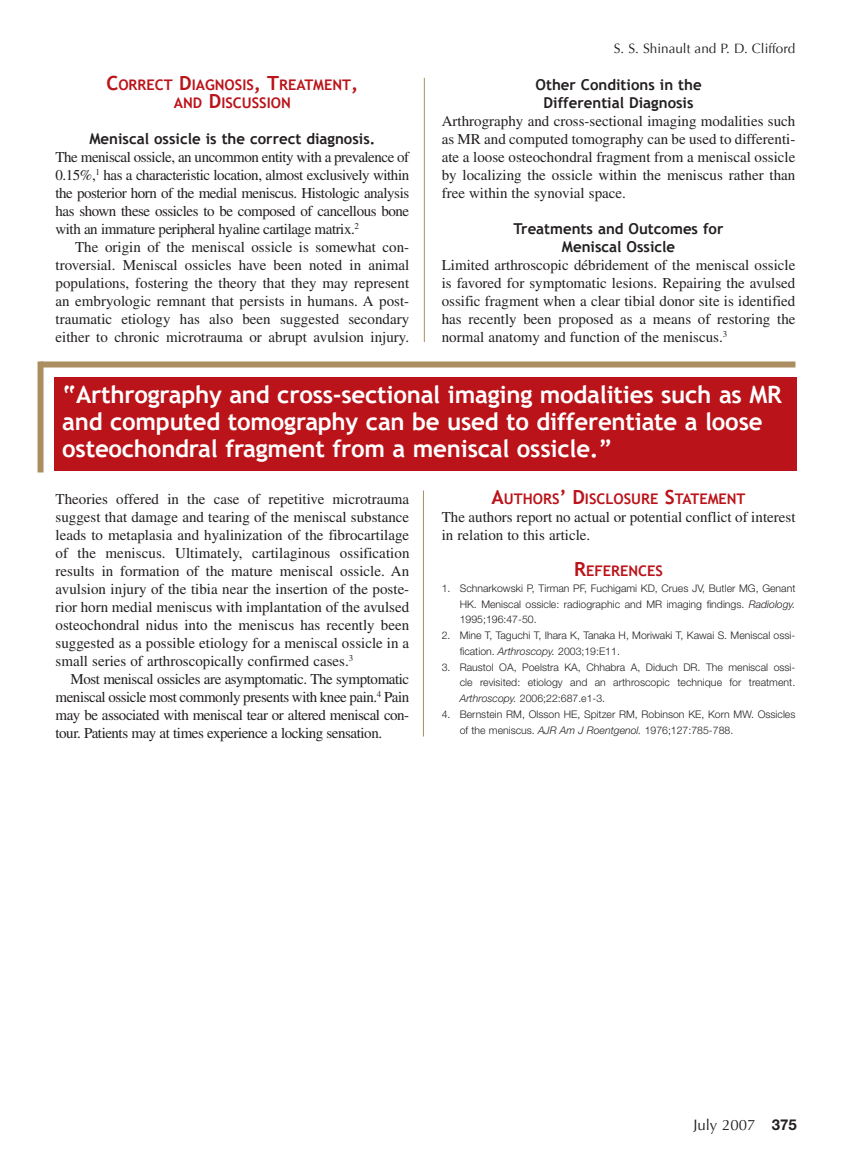
<style>
.page{position:relative;width:851px;height:1161px;background:#fff}
.page>*{position:absolute;margin:0;border:0;box-sizing:border-box;transform-origin:0 0}
.t1{font:700 24px/27px "Trebuchet MS";letter-spacing:-.01em;color:#fff}
.t2{font:15px/18px "Times";color:#231f20;text-align:justify}
.t3{font:700 15px/18px "Trebuchet MS";color:#231f20;text-align:center}
.t4{font:15px "Optima";color:#231f20}
.t5{font:700 14.7px/18px "Trebuchet MS";color:#ba1319;text-align:center}
.t6{font:13.5px "Optima";color:#231f20}
.t7{font:300 10.5px/15.8px "Helvetica Neue";color:#231f20;text-align:justify}
.s1{font-size:19.5px}
.s2{font-style:italic}
.s3{font-family:"Helvetica Neue";font-weight:700}
</style>
<div class="page">
<hr style="left:424px;top:78px;width:1px;height:264px;background:#ab8d60">
<div style="left:55px;top:378px;width:741px;height:93px;background:#ba1319"></div>
<div style="left:40px;top:362px;width:755px;height:6px;background:#ab8d60"></div>
<div style="left:38px;top:362px;width:6px;height:110px;background:#ab8d60"></div>
<hr style="left:423px;top:490px;width:1px;height:246px;background:#ab8d60">
<p class="t5" style="left:106px;top:76px;width:253px"><span class="s1">C</span>orrect <span class="s1">D</span>iagnosis<span class="s1">, T</span>reatment<span class="s1">, </span>and <span class="s1">D</span>iscussion</p>
<p class="t3" style="left:89px;top:130px;width:287px">Meniscal ossicle is the correct diagnosis.</p>
<p class="t2" style="left:56px;top:148px;width:355px">The meniscal ossicle, an uncommon entity with a prevalence of 0.15%,<sup>1</sup> has a characteristic location, almost exclusively within the posterior horn of the medial meniscus. Histologic analysis has shown these ossicles to be composed of cancellous bone with an immature peripheral hyaline cartilage matrix.<sup>2</sup></p>
<p class="t2" style="left:56px;top:238px;width:355px;text-indent:20px">The origin of the meniscal ossicle is somewhat con&shy;troversial. Meniscal ossicles have been noted in animal populations, fostering the theory that they may represent an embryologic remnant that persists in humans. A post&shy;traumatic etiology has also been suggested secondary either to chronic microtrauma or abrupt avulsion injury.</p>
<p class="t6" style="left:613px;top:40px;width:183px">S. S. Shinault and P. D. Clifford</p>
<p class="t3" style="left:535px;top:76px;width:168px">Other Conditions in the<br>Differential Diagnosis</p>
<p class="t2" style="left:441px;top:112px;width:355px">Arthrography and cross-sectional imaging modalities such as MR and computed tomography can be used to differenti&shy;ate a loose osteochondral fragment from a meniscal ossicle by localizing the ossicle within the meniscus rather than free within the synovial space.</p>
<p class="t3" style="left:513px;top:220px;width:211px">Treatments and Outcomes for<br>Meniscal Ossicle</p>
<p class="t2" style="left:441px;top:256px;width:355px">Limited arthroscopic débridement of the meniscal ossicle is favored for symptomatic lesions. Repairing the avulsed ossific fragment when a clear tibial donor site is identified has recently been proposed as a means of restoring the normal anatomy and function of the meniscus.<sup>3</sup></p>
<h1 class="t1" style="left:62px;top:381px;width:721px">“Arthrography and cross-sectional imaging modalities such as MR and computed tomography can be used to differentiate a loose osteochondral fragment from a meniscal ossicle.”</h1>
<p class="t2" style="left:56px;top:490px;width:355px">Theories offered in the case of repetitive microtrauma suggest that damage and tearing of the meniscal substance leads to metaplasia and hyalinization of the fibrocartilage of the meniscus. Ultimately, cartilaginous ossification results in formation of the mature meniscal ossicle. An avulsion injury of the tibia near the insertion of the poste&shy;rior horn medial meniscus with implantation of the avulsed osteochondral nidus into the meniscus has recently been suggested as a possible etiology for a meniscal ossicle in a small series of arthroscopically confirmed cases.<sup>3</sup></p>
<p class="t2" style="left:56px;top:670px;width:355px;text-indent:15px">Most meniscal ossicles are asymptomatic. The symptomatic meniscal ossicle most commonly presents with knee pain.<sup>4</sup> Pain may be associated with meniscal tear or altered meniscal con&shy;tour. Patients may at times experience a locking sensation.</p>
<p class="t5" style="left:491px;top:490px;width:255px"><span class="s1">A</span>uthors<span class="s1">’ D</span>isclosure <span class="s1">S</span>tatement</p>
<p class="t2" style="left:441px;top:508px;width:355px">The authors report no actual or potential conflict of interest in relation to this article.</p>
<p class="t5" style="left:574px;top:562px;width:90px"><span class="s1">R</span>eferences</p>
<p class="t7" style="left:459px;top:580px;width:337px;text-indent:-18px">1. Schnarkowski P, Tirman PF, Fuchigami KD, Crues JV, Butler MG, Genant HK. Meniscal ossicle: radiographic and MR imaging findings. <span class="s2">Radiology.<br></span>1995;196:47-50.</p>
<p class="t7" style="left:459px;top:627px;width:337px;text-indent:-18px">2. Mine T, Taguchi T, Ihara K, Tanaka H, Moriwaki T, Kawai S. Meniscal ossi&shy;fication. <span class="s2">Arthroscopy.</span> 2003;19:E11.</p>
<p class="t7" style="left:459px;top:659px;width:337px;text-indent:-18px">3. Raustol OA, Poelstra KA, Chhabra A, Diduch DR. The meniscal ossi&shy;cle revisited: etiology and an arthroscopic technique for treatment.<br><span class="s2">Arthroscopy.</span> 2006;22:687.e1-3.</p>
<p class="t7" style="left:459px;top:706px;width:337px;text-indent:-18px">4. Bernstein RM, Olsson HE, Spitzer RM, Robinson KE, Korn MW. Ossicles of the meniscus. <span class="s2">AJR Am J Roentgenol.</span> 1976;127:785-788.</p>
<p class="t4" style="left:693px;top:1116px;width:105px">July 2007 <span class="s3">375</span></p>
</div>
